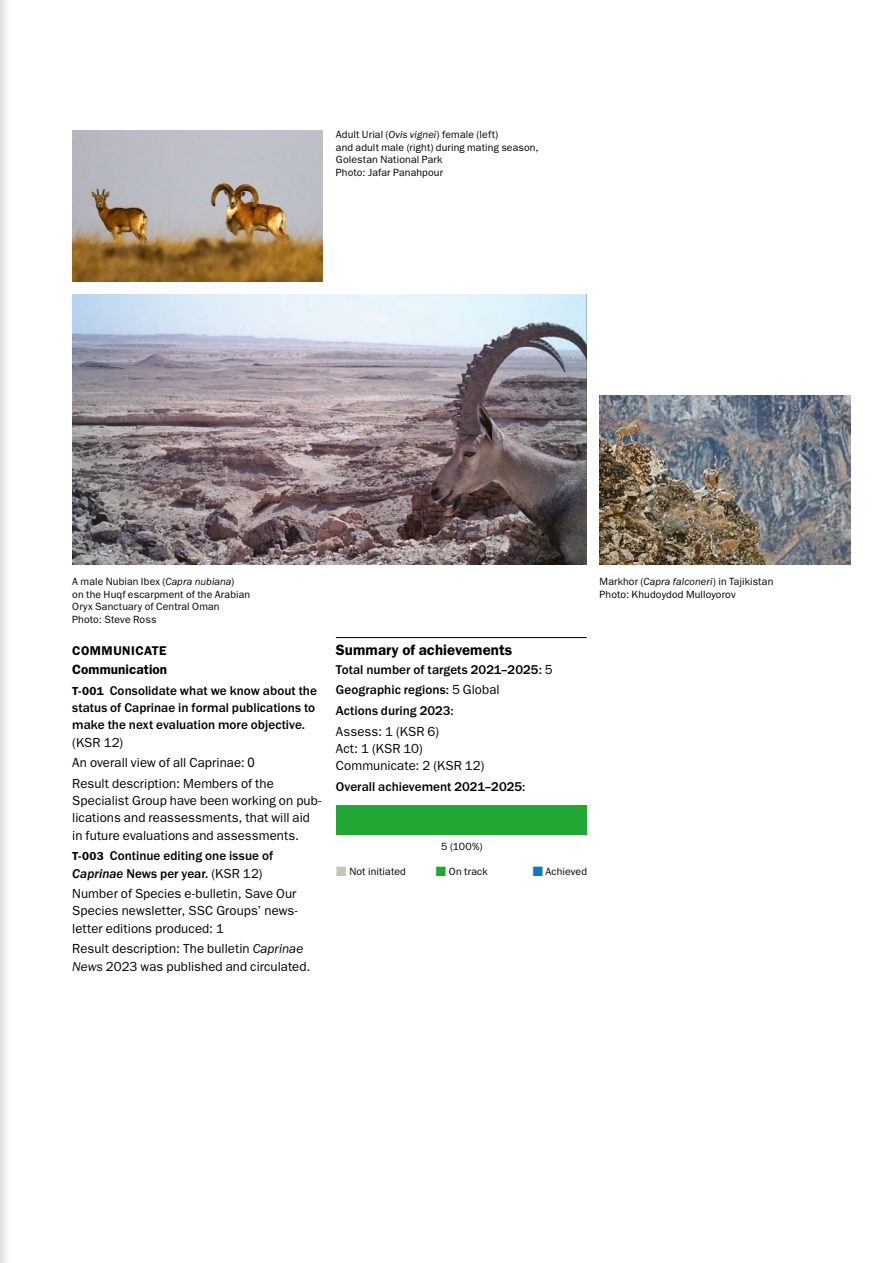
<style>
.page{position:relative;width:893px;height:1263px;background:#fff}
.page>*{position:absolute;margin:0;border:0;box-sizing:border-box;transform-origin:0 0}
.t1{font:600 15px "ITC Franklin Gothic Std";letter-spacing:.005em;color:#000}
.t2{font:600 13.5px "ITC Franklin Gothic Std";letter-spacing:.005em;color:#000}
.t3{font:13.2px/17.2px "ITC Franklin Gothic Std";letter-spacing:.005em;color:#000}
.t4{font:500 13.2px/17.2px "ITC Franklin Gothic Std";color:#000}
.t5{font:600 12.75px "ITC Franklin Gothic Std";letter-spacing:.035em;color:#000}
.t6{font:10.5px/12.8px "ITC Franklin Gothic Std";letter-spacing:.01em;color:#000}
.s1{font-style:italic}
.s2{font-weight:600;font-size:11.7px}
.s3{font-family:"Arial"}
.s4{font-family:"ITC Franklin Gothic Std Med It";font-weight:400}
.s5{font-weight:400}
.s6{color:#c5c5b3}
.s7{color:#23a734}
.s8{color:#1079b8}
</style>
<div class="page">
<svg style="left:0;top:0;width:6px;height:1263px"></svg>
<hr style="left:336px;top:637px;width:251px;height:1px;background:#000">
<img style="left:72px;top:131px;width:251px;height:150px">
<img style="left:72px;top:294px;width:515px;height:271px">
<img style="left:600px;top:395px;width:250px;height:170px">
<div style="left:336px;top:805px;width:251px;height:29px;background:#23a734"></div>
<p class="t6" style="left:336px;top:128px;width:204px">Adult Urial (<span class="s1">Ovis vignei</span>) female (left)<br>and adult male (right) during mating season, Golestan National Park<br>Photo: Jafar Panahpour</p>
<p class="t6" style="left:72px;top:575px;width:179px">A male Nubian Ibex (<span class="s1">Capra nubiana</span>)<br>on the Huqf escarpment of the Arabian<br>Oryx Sanctuary of Central Oman<br>Photo: Steve Ross</p>
<p class="t5" style="left:72px;top:643px;width:96px">COMMUNICATE</p>
<p class="t2" style="left:72px;top:661px;width:96px">Communication</p>
<p class="t4" style="left:72px;top:682px;width:246px"><span class="s2">T-001</span> Consolidate what we know about the status of Caprinae in formal publications to make the next evaluation more objective.</p>
<p class="t3" style="left:72px;top:732px;width:203px;line-height:20.7px">(KSR 12)<br>An overall view of all Caprinae: <span class="s3">0<br></span>Result description: Members of the</p>
<p class="t3" style="left:72px;top:792px;width:251px">Specialist Group have been working on pub&shy;lications and reassessments, that will aid in future evaluations and assessments.</p>
<p class="t4" style="left:72px;top:847px;width:202px"><span class="s2">T-003</span> Continue editing one issue of<br><span class="s4">Caprinae</span> News per year. <span class="s5">(KSR 12)</span></p>
<p class="t3" style="left:72px;top:885px;width:227px;text-align:justify">Number of Species e-bulletin, Save Our Species newsletter, SSC Groups’ news&shy;letter editions produced: 1</p>
<p class="t3" style="left:72px;top:940px;width:240px">Result description: The bulletin <span class="s1">Caprinae<br>News</span> 2023 was published and circulated.</p>
<p class="t1" style="left:336px;top:641px;width:178px">Summary of achievements</p>
<p class="t4" style="left:336px;top:659px;width:218px;line-height:20.7px">Total number of targets 2021–2025: <span class="s5">5<br></span>Geographic regions: <span class="s5">5 Global<br></span>Actions during 2023:</p>
<p class="t3" style="left:336px;top:722px;width:150px">Assess: 1 (KSR 6)<br>Act: 1 (KSR 10)<br>Communicate: 2 (KSR 12)</p>
<p class="t4" style="left:336px;top:778px;width:191px">Overall achievement 2021–2025:</p>
<p class="t6" style="left:600px;top:575px;width:175px">Markhor (<span class="s1">Capra falconeri</span>) in Tajikistan<br>Photo: Khudoydod Mulloyorov</p>
<p class="t6" style="left:441px;top:840px;width:43px">5 (100%)</p>
<p class="t6" style="left:336px;top:865px;width:71px"><span class="s6">■</span> Not initiated</p>
<p class="t6" style="left:436px;top:865px;width:53px"><span class="s7">■</span> On track</p>
<p class="t6" style="left:533px;top:865px;width:56px"><span class="s8">■</span> Achieved</p>
</div>
